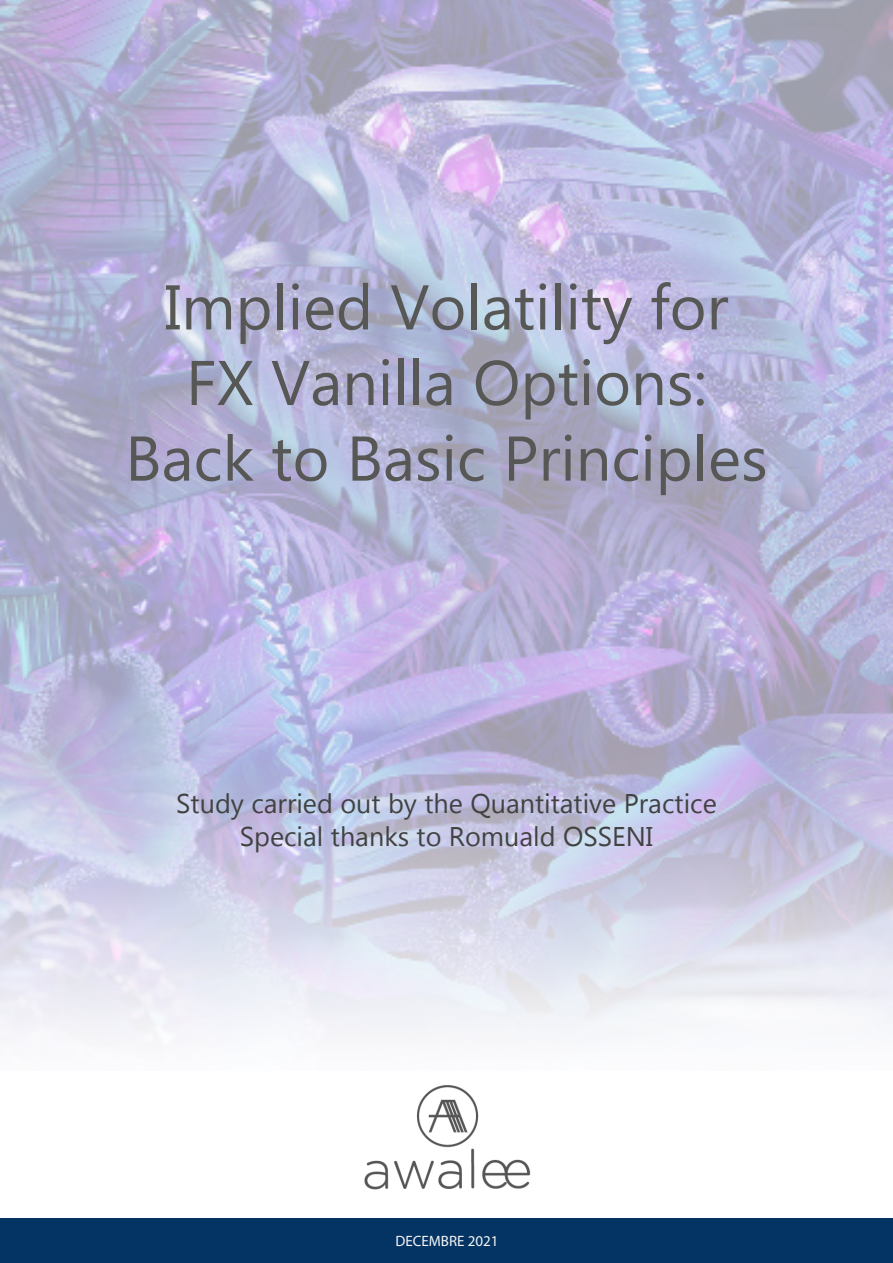
<style>
.page{position:relative;width:893px;height:1263px;background:#fff}
.page>*{position:absolute;margin:0;border:0;box-sizing:border-box;transform-origin:0 0}
.Titre_H1{font:63px "Microsoft New Tai Lue";color:#575756}
.t1{font:27px "Microsoft New Tai Lue";color:#424242}
.t2{font:15px "Myriad Pro";color:#f5f5f5}
</style>
<div class="page">
<img style="left:0;top:0;width:893px;height:1039px">
<img style="left:364px;top:1085px;width:167px;height:105px">
<div style="left:1px;top:1218px;width:892px;height:45px;background:#043464"></div>
<p class="Titre_H1" style="left:164px;top:271px;width:565px">Implied Volatility for</p>
<p class="Titre_H1" style="left:186px;top:347px;width:523px">FX Vanilla Options:</p>
<p class="Titre_H1" style="left:125px;top:422px;width:644px">Back to Basic Principles</p>
<p class="t1" style="left:176px;top:788px;width:542px">Study carried out by the Quantitative Practice</p>
<p class="t1" style="left:240px;top:821px;width:415px">Special thanks to Romuald OSSENI</p>
<p class="t2" style="left:395px;top:1232px;width:105px">DECEMBRE 2021</p>
</div>
